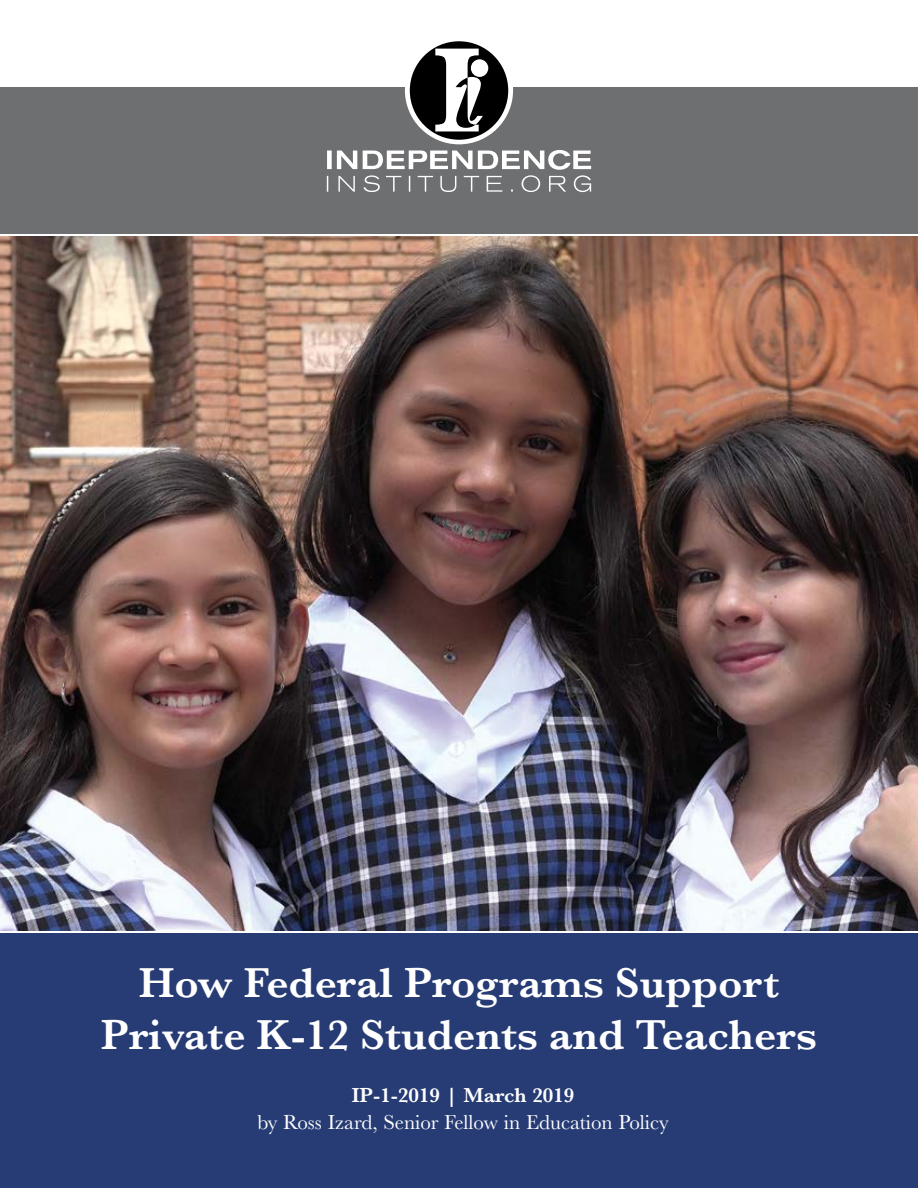
<style>
.page{position:relative;width:918px;height:1188px;background:#fff}
.page>*{position:absolute;margin:0;border:0;box-sizing:border-box;transform-origin:0 0}
.t1{font:600 43.5px/52.2px "Baskerville";color:#fff;text-align:center}
.t2{font:21px "Baskerville";color:#fff}
.t3{font:600 21px "Baskerville";color:#fff}
</style>
<div class="page">
<img style="left:0;top:237px;width:918px;height:694px">
<div style="left:0;top:88px;width:918px;height:146px;background:#6d6f71"></div>
<div style="left:405px;top:36px;width:108px;height:108px;background:#fff;border-radius:50%"></div>
<div style="left:410px;top:41px;width:98px;height:99px;background:#000;border-radius:50%"></div>
<div style="left:471px;top:59px;width:17px;height:18px;background:#fff;border-radius:50%"></div>
<svg style="left:435px;top:49px;width:48px;height:82px"></svg>
<svg style="left:327px;top:150px;width:264px;height:42px"></svg>
<div style="left:0;top:934px;width:918px;height:254px;background:#273c75"></div>
<p class="t1" style="left:101px;top:956px;width:718px">How Federal Programs Support<br>Private K-12 Students and Teachers</p>
<p class="t3" style="left:352px;top:1081px;width:224px">IP-1-2019 | March 2019</p>
<p class="t2" style="left:257px;top:1109px;width:413px">by Ross Izard, Senior Fellow in Education Policy</p>
</div>
